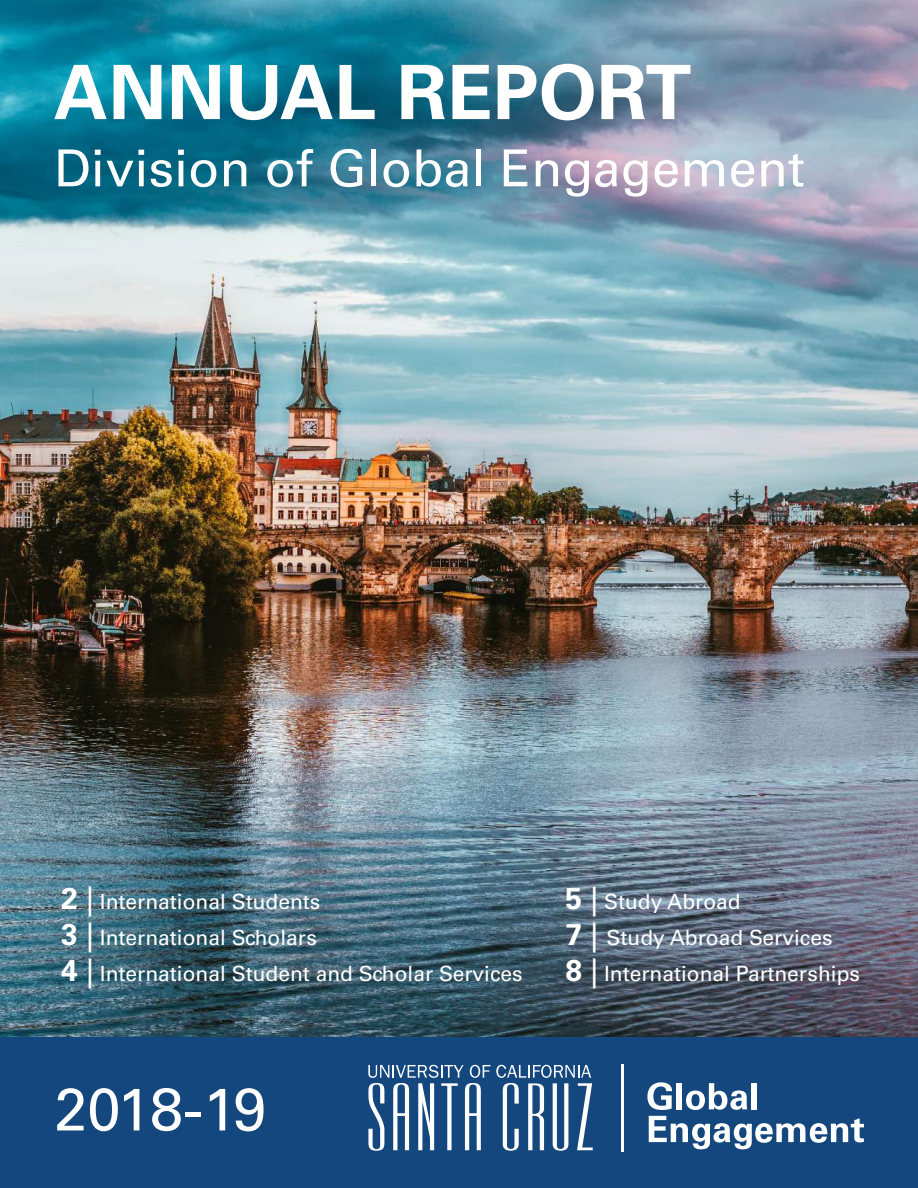
<style>
.page{position:relative;width:918px;height:1188px;background:#fff}
.page>*{position:absolute;margin:0;border:0;box-sizing:border-box;transform-origin:0 0}
.t1{font:700 75px "Univers LT Std";color:#fff}
.t2{font:60px "Univers LT Std";letter-spacing:-.035em;color:#fff}
.t3{font:51px "Univers LT Std";color:#fff}
.t4{font:21px/36px "Univers LT Std";color:#fff}
.s1{font-weight:700;font-size:30px}
.s2{font-size:30px}
</style>
<div class="page">
<img style="left:0;top:0;width:918px;height:1037px">
<div style="left:0;top:1037px;width:918px;height:151px;background:#14477d"></div>
<svg style="left:368px;top:1065px;width:122px;height:86px"></svg>
<svg style="left:496px;top:1065px;width:97px;height:86px"></svg>
<hr style="left:621px;top:1064px;width:2px;height:88px;background:#fff">
<svg style="left:647px;top:1082px;width:25px;height:28px"></svg>
<div style="left:677px;top:1083px;width:5px;height:26px;background:#fff"></div>
<svg style="left:686px;top:1083px;width:61px;height:27px"></svg>
<div style="left:751px;top:1083px;width:6px;height:26px;background:#fff"></div>
<svg style="left:649px;top:1116px;width:215px;height:33px"></svg>
<h1 class="t1" style="left:54px;top:49px;width:639px">ANNUAL REPORT</h1>
<h3 class="t3" style="left:54px;top:138px;width:752px">Division of Global Engagement</h3>
<p class="t4" style="left:61px;top:884px;width:463px"><span class="s1">2</span> <span class="s2">|</span> International Students<br><span class="s1">3</span> <span class="s2">|</span> International Scholars<br><span class="s1">4</span> <span class="s2">|</span> International Student and Scholar Services</p>
<p class="t4" style="left:565px;top:884px;width:296px"><span class="s1">5</span> <span class="s2">|</span> Study Abroad<br><span class="s1">7</span> <span class="s2">|</span> Study Abroad Services<br><span class="s1">8</span> <span class="s2">|</span> International Partnerships</p>
<h2 class="t2" style="left:54px;top:1074px;width:214px">2018-19</h2>
</div>
